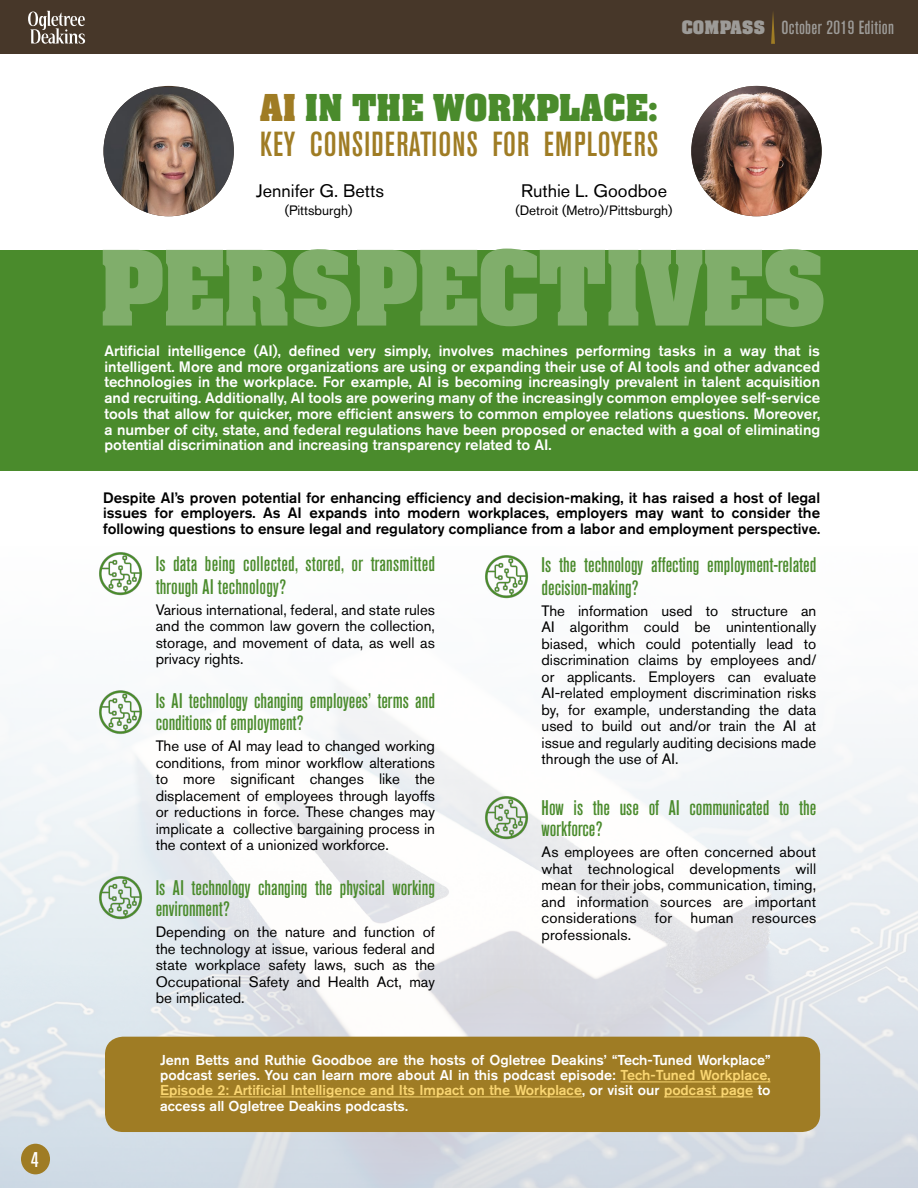
<style>
.page{position:relative;width:918px;height:1188px;background:#fff}
.page>*{position:absolute;margin:0;border:0;box-sizing:border-box;transform-origin:0 0}
.t1{font:700 88.2px "Aachen";color:#80ae6b}
.t2{font:500 condensed 34.5px "Akzidenz Grotesk BE";letter-spacing:.03em;color:#9f7c24}
.t3{font:700 31.5px "Aachen";letter-spacing:.01em;color:#4a8b2c}
.t4{font:500 condensed 21.3px "Akzidenz Grotesk BE";color:#fff}
.t5{font:500 condensed 21px/22.5px "Akzidenz Grotesk BE";color:#4a8b2c}
.t6{font:500 condensed 18.9px "Akzidenz Grotesk BE";letter-spacing:.02em;color:#9d9b98}
.t7{font:18px "Akzidenz Grotesk BE";color:#000}
.t8{font:15px/16.5px "Akzidenz Grotesk BE";color:#000;text-align:justify}
.t9{font:500 15px/15.8px "Akzidenz Grotesk BE";color:#fff;text-align:justify}
.t10{font:500 15px/15.8px "Akzidenz Grotesk BE";color:#000;text-align:justify}
.t11{font:500 14.25px/15px "Akzidenz Grotesk BE";color:#fff;text-align:justify}
.t12{font:13.5px "Akzidenz Grotesk BE";color:#000}
.s1{font-family:"Aachen";font-weight:700;font-stretch:normal;font-size:15.75px}
.s2{color:#9f7c24}
.s3{color:#fad672}
</style>
<div class="page">
<img style="left:0;top:681px;width:918px;height:507px">
<div style="left:0;top:250px;width:918px;height:220px;background:#4a8b2c"></div>
<div style="left:105px;top:1037px;width:715px;height:95px;background:#9f7c24;border-radius:18px"></div>
<hr style="left:917px;top:1134px;width:1px;height:54px;background:#4a8b2c">
<div style="left:0;top:0;width:918px;height:54px;background:#473729"></div>
<img style="left:104px;top:87px;width:130px;height:129px">
<img style="left:691px;top:86px;width:131px;height:130px;border-radius:65px">
<svg style="left:771px;top:12px;width:4px;height:32px"></svg>
<svg style="left:28px;top:11px;width:57px;height:33px"></svg>
<div style="left:21px;top:1144px;width:29px;height:30px;background:#9f7c24;border-radius:50%"></div>
<hr style="left:621px;top:1082px;width:149px;height:1px;background:#fad672">
<hr style="left:160px;top:1097px;width:422px;height:1px;background:#fad672">
<hr style="left:664px;top:1097px;width:89px;height:1px;background:#fad672">
<img style="left:87px;top:681px;width:68px;height:65px">
<img style="left:99px;top:552px;width:44px;height:44px">
<img style="left:485px;top:555px;width:44px;height:44px">
<img style="left:472px;top:783px;width:69px;height:69px">
<img style="left:87px;top:863px;width:68px;height:69px">
<h3 class="t4" style="left:31px;top:1147px;width:9px">4</h3>
<p class="t6" style="left:682px;top:17px;width:214px"><span class="s1">COMPASS</span> October 2019 Edition</p>
<h3 class="t3" style="left:260px;top:84px;width:400px"><span class="s2">AI</span> IN THE WORKPLACE:</h3>
<h2 class="t2" style="left:260px;top:124px;width:400px">KEY CONSIDERATIONS FOR EMPLOYERS</h2>
<p class="t7" style="left:256px;top:180px;width:129px">Jennifer G. Betts</p>
<p class="t7" style="left:521px;top:180px;width:147px">Ruthie L. Goodboe</p>
<p class="t12" style="left:285px;top:202px;width:69px">(Pittsburgh)</p>
<p class="t12" style="left:515px;top:202px;width:159px">(Detroit (Metro)/Pittsburgh)</p>
<h1 class="t1" style="left:99px;top:221px;width:728px">PERSPECTIVES</h1>
<p class="t9" style="left:105px;top:343px;width:717px">Artificial intelligence (AI), defined very simply, involves machines performing tasks in a way that is intelligent. More and more organizations are using or expanding their use of AI tools and other advanced technologies in the workplace. For example, AI is becoming increasingly prevalent in talent acquisition and recruiting. Additionally, AI tools are powering many of the increasingly common employee self-service tools that allow for quicker, more efficient answers to common employee relations questions. Moreover, a number of city, state, and federal regulations have been proposed or enacted with a goal of eliminating potential discrimination and increasing transparency related to AI.</p>
<p class="t10" style="left:103px;top:489px;width:719px">Despite AI’s proven potential for enhancing efficiency and decision-making, it has raised a host of legal issues for employers. As AI expands into modern workplaces, employers may want to consider the following questions to ensure legal and regulatory compliance from a labor and employment perspective.</p>
<h3 class="t5" style="left:156px;top:553px;width:281px">Is data being collected, stored, or transmitted through AI technology?</h3>
<p class="t8" style="left:156px;top:601px;width:281px">Various international, federal, and state rules and the common law govern the collection, storage, and movement of data, as well as privacy rights.</p>
<h3 class="t5" style="left:156px;top:689px;width:281px">Is AI technology changing employees’ terms and conditions of employment?</h3>
<p class="t8" style="left:156px;top:738px;width:281px">The use of AI may lead to changed working conditions, from minor workflow alterations to more significant changes like the displacement of employees through layoffs or reductions in force. These changes may implicate a collective bargaining process in the context of a unionized workforce.</p>
<h3 class="t5" style="left:156px;top:878px;width:281px;line-height:21px">Is AI technology changing the physical working environment?</h3>
<p class="t8" style="left:156px;top:924px;width:281px">Depending on the nature and function of the technology at issue, various federal and state workplace safety laws, such as the Occupational Safety and Health Act, may be implicated.</p>
<h3 class="t5" style="left:542px;top:554px;width:276px">Is the technology affecting employment-related decision-making?</h3>
<p class="t8" style="left:542px;top:602px;width:276px">The information used to structure an AI algorithm could be unintentionally biased, which could potentially lead to discrimination claims by employees and/ or applicants. Employers can evaluate AI-related employment discrimination risks by, for example, understanding the data used to build out and/or train the AI at issue and regularly auditing decisions made through the use of AI.</p>
<h3 class="t5" style="left:542px;top:798px;width:276px;line-height:21px">How is the use of AI communicated to the workforce?</h3>
<p class="t8" style="left:542px;top:844px;width:276px">As employees are often concerned about what technological developments will mean for their jobs, communication, timing, and information sources are important considerations for human resources professionals.</p>
<p class="t11" style="left:160px;top:1053px;width:612px">Jenn Betts and Ruthie Goodboe are the hosts of Ogletree Deakins’ “Tech-Tuned Workplace” podcast series. You can learn more about AI in this podcast episode: <span class="s3">Tech-Tuned Workplace, Episode 2: Artificial Intelligence and Its Impact on the Workplace</span>, or visit our <span class="s3">podcast page</span> to access all Ogletree Deakins podcasts.</p>
</div>
